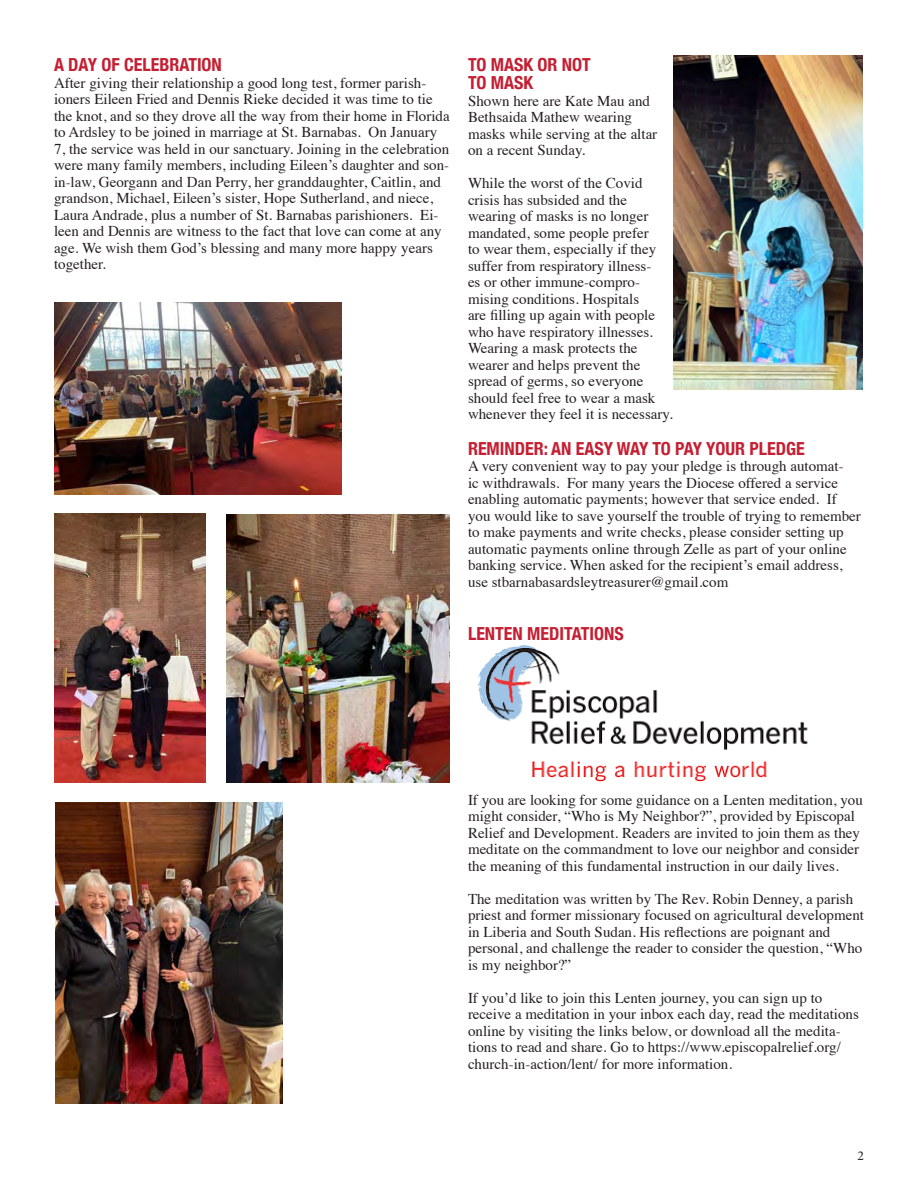
<style>
.page{position:relative;width:918px;height:1188px;background:#fff}
.page>*{position:absolute;margin:0;border:0;box-sizing:border-box;transform-origin:0 0}
.t1{font:700 condensed 18px/18px "Helvetica Neue";color:#c41f32}
.t2{font:15px/16.5px "Times";color:#231f20}
.t3{font:13.5px "Minion Pro";color:#231f20}
</style>
<div class="page">
<img style="left:54px;top:302px;width:288px;height:193px">
<img style="left:226px;top:515px;width:224px;height:268px">
<img style="left:56px;top:803px;width:226px;height:301px">
<img style="left:54px;top:514px;width:151px;height:269px">
<img style="left:674px;top:56px;width:189px;height:333px">
<img style="left:478px;top:645px;width:330px;height:137px">
<p class="t1" style="left:54px;top:55px;width:169px">A DAY OF CELEBRATION</p>
<p class="t2" style="left:54px;top:73px;width:397px">After giving their relationship a good long test, former parish&shy;ioners Eileen Fried and Dennis Rieke decided it was time to tie the knot, and so they drove all the way from their home in Florida to Ardsley to be joined in marriage at St. Barnabas. On January 7, the service was held in our sanctuary. Joining in the celebration were many family members, including Eileen’s daughter and son&shy;in-law, Georgann and Dan Perry, her granddaughter, Caitlin, and grandson, Michael, Eileen’s sister, Hope Sutherland, and niece, Laura Andrade, plus a number of St. Barnabas parishioners. Ei&shy;leen and Dennis are witness to the fact that love can come at any age. We wish them God’s blessing and many more happy years together.</p>
<p class="t1" style="left:468px;top:55px;width:124px">TO MASK OR NOT<br>TO MASK</p>
<p class="t2" style="left:468px;top:91px;width:191px">Shown here are Kate Mau and<br>Bethsaida Mathew wearing masks while serving at the altar on a recent Sunday.</p>
<p class="t2" style="left:468px;top:174px;width:206px">While the worst of the Covid crisis has subsided and the wearing of masks is no longer mandated, some people prefer<br>to wear them, especially if they suffer from respiratory illness-<br>es or other immune-compro&shy;mising conditions. Hospitals<br>are filling up again with people who have respiratory illnesses.<br>Wearing a mask protects the wearer and helps prevent the spread of germs, so everyone should feel free to wear a mask whenever they feel it is necessary.</p>
<p class="t1" style="left:468px;top:438px;width:338px">REMINDER: AN EASY WAY TO PAY YOUR PLEDGE</p>
<p class="t2" style="left:468px;top:457px;width:394px">A very convenient way to pay your pledge is through automat-<br>ic withdrawals. For many years the Diocese offered a service enabling automatic payments; however that service ended. If you would like to save yourself the trouble of trying to remember to make payments and write checks, please consider setting up automatic payments online through Zelle as part of your online banking service. When asked for the recipient’s email address, use stbarnabasardsleytreasurer@gmail.com</p>
<p class="t1" style="left:468px;top:623px;width:157px">LENTEN MEDITATIONS</p>
<p class="t2" style="left:468px;top:790px;width:396px">If you are looking for some guidance on a Lenten meditation, you might consider, “Who is My Neighbor?”, provided by Episcopal Relief and Development. Readers are invited to join them as they meditate on the commandment to love our neighbor and consider the meaning of this fundamental instruction in our daily lives.</p>
<p class="t2" style="left:468px;top:889px;width:398px">The meditation was written by The Rev. Robin Denney, a parish priest and former missionary focused on agricultural development in Liberia and South Sudan. His reflections are poignant and personal, and challenge the reader to consider the question, “Who is my neighbor?”</p>
<p class="t2" style="left:468px;top:988px;width:392px">If you’d like to join this Lenten journey, you can sign up to receive a meditation in your inbox each day, read the meditations online by visiting the links below, or download all the medita&shy;tions to read and share. Go to https://www.episcopalrelief.org/ church-in-action/lent/ for more information.</p>
<p class="t3" style="left:858px;top:1147px;width:8px">2</p>
</div>
